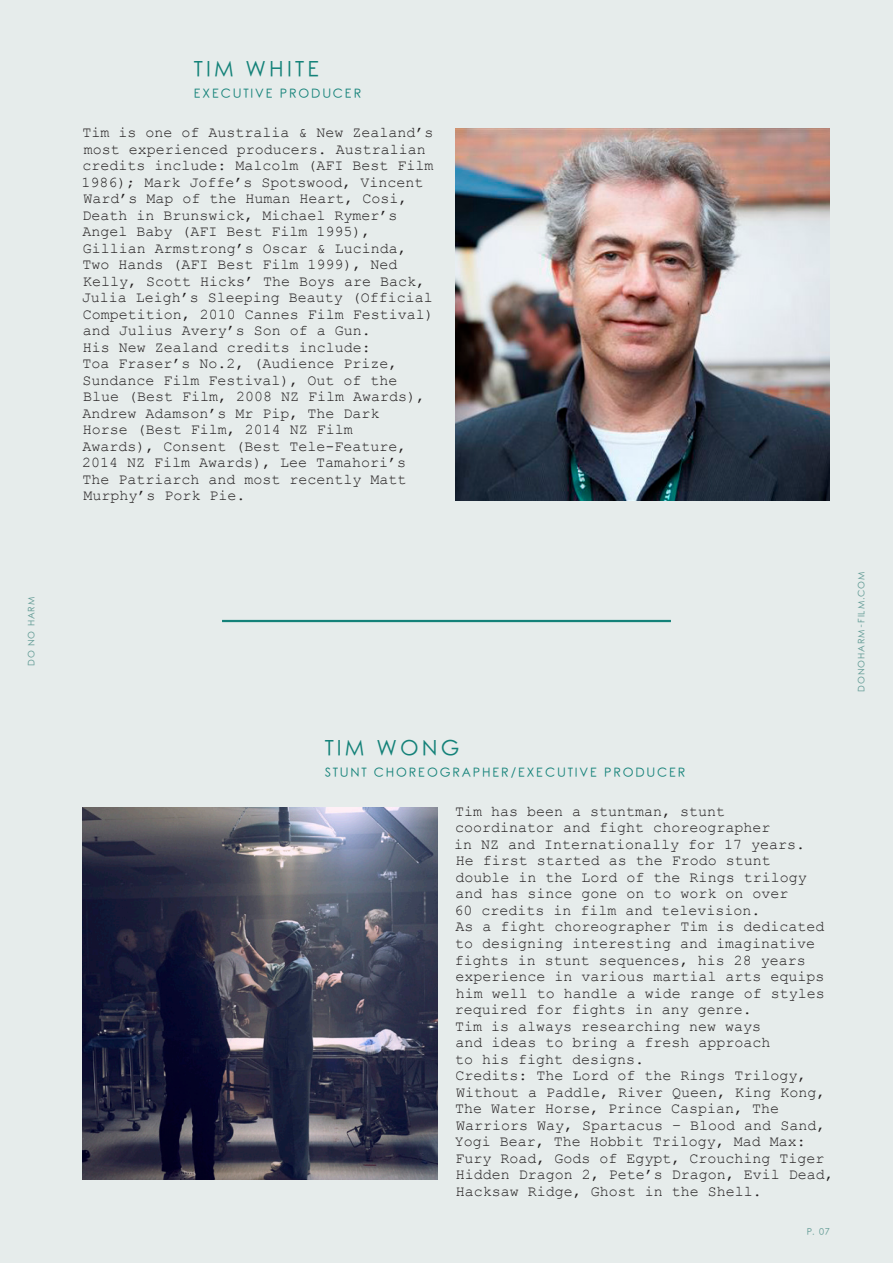
<style>
.page{position:relative;width:893px;height:1263px;background:#e6eceb}
.page>*{position:absolute;margin:0;border:0;box-sizing:border-box;transform-origin:0 0}
.t1{font:21.3px "Rounded Elegance";letter-spacing:.15em;color:#148279}
.t2{font:15px/16.5px "Courier New";color:#231f20}
.t3{font:12.45px "Rounded Elegance";letter-spacing:.15em;color:#148279}
.t4{font:9px "Rounded Elegance";letter-spacing:.1em;color:#5c9791}
</style>
<div class="page">
<img style="left:455px;top:129px;width:375px;height:371px">
<img style="left:83px;top:807px;width:354px;height:372px">
<hr style="left:222px;top:620px;width:449px;height:2px;background:#148279">
<p class="t4" style="left:26px;top:666px;width:70px;rotate:-90deg">DO NO HARM</p>
<p class="t1" style="left:194px;top:57px;width:127px">TIM WHITE</p>
<p class="t3" style="left:194px;top:86px;width:169px">EXECUTIVE PRODUCER</p>
<p class="t2" style="left:81px;top:124px;width:354px">Tim is one of Australia &amp; New Zealand’s most experienced producers. Australian credits include: Malcolm (AFI Best Film 1986); Mark Joffe’s Spotswood, Vincent Ward’s Map of the Human Heart, Cosi, Death in Brunswick, Michael Rymer’s Angel Baby (AFI Best Film 1995), Gillian Armstrong’s Oscar &amp; Lucinda, Two Hands (AFI Best Film 1999), Ned Kelly, Scott Hicks’ The Boys are Back, Julia Leigh’s Sleeping Beauty (Official Competition, 2010 Cannes Film Festival) and Julius Avery’s Son of a Gun.</p>
<p class="t2" style="left:82px;top:339px;width:344px">His New Zealand credits include:<br>Toa Fraser’s No.2, (Audience Prize, Sundance Film Festival), Out of the Blue (Best Film, 2008 NZ Film Awards), Andrew Adamson’s Mr Pip, The Dark</p>
<p class="t2" style="left:82px;top:421px;width:326px">Horse (Best Film, 2014 NZ Film<br>Awards), Consent (Best Tele-Feature,<br>2014 NZ Film Awards), Lee Tamahori’s<br>The Patriarch and most recently Matt<br>Murphy’s Pork Pie.</p>
<p class="t1" style="left:325px;top:735px;width:136px">TIM WONG</p>
<p class="t3" style="left:325px;top:765px;width:362px">STUNT CHOREOGRAPHER/EXECUTIVE PRODUCER</p>
<p class="t2" style="left:454px;top:803px;width:372px">Tim has been a stuntman, stunt coordinator and fight choreographer<br>in NZ and Internationally for 17 years.<br>He first started as the Frodo stunt double in the Lord of the Rings trilogy and has since gone on to work on over<br>60 credits in film and television.<br>As a fight choreographer Tim is dedicated to designing interesting and imaginative fights in stunt sequences, his 28 years experience in various martial arts equips him well to handle a wide range of styles required for fights in any genre.<br>Tim is always researching new ways<br>and ideas to bring a fresh approach<br>to his fight designs.</p>
<p class="t2" style="left:455px;top:1067px;width:380px">Credits: The Lord of the Rings Trilogy, Without a Paddle, River Queen, King Kong, The Water Horse, Prince Caspian, The Warriors Way, Spartacus – Blood and Sand, Yogi Bear, The Hobbit Trilogy, Mad Max:<br>Fury Road, Gods of Egypt, Crouching Tiger Hidden Dragon 2, Pete’s Dragon, Evil Dead, Hacksaw Ridge, Ghost in the Shell.</p>
<p class="t4" style="left:807px;top:1226px;width:25px">P. 07</p>
<p class="t4" style="left:856px;top:691px;width:122px;rotate:-90deg">DONOHARM-FILM.COM</p>
</div>
